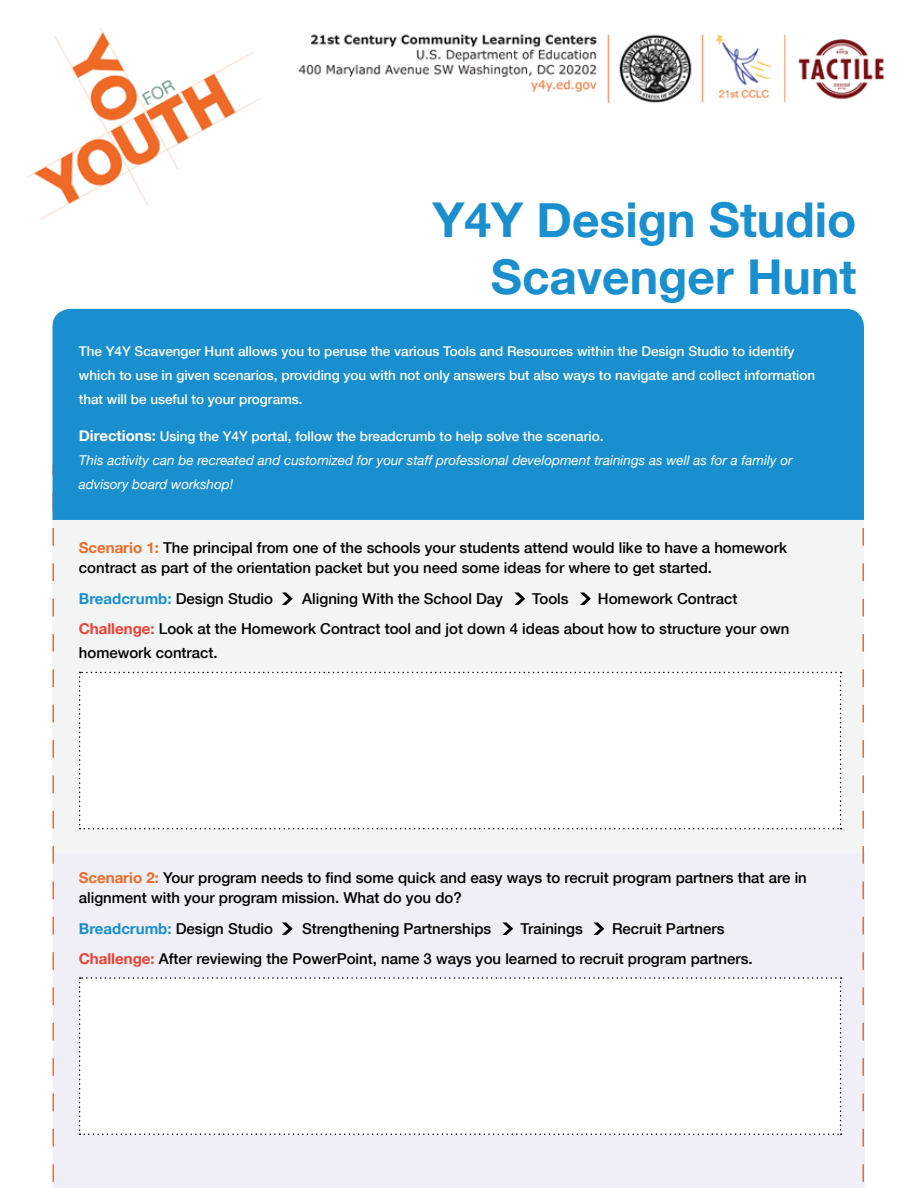
<style>
.page{position:relative;width:918px;height:1188px;background:#fff}
.page>*{position:absolute;margin:0;border:0;box-sizing:border-box;transform-origin:0 0}
.t1{font:700 48px/57.6px "Helvetica Neue";color:#1a8fcf;text-align:right}
.t2{font:500 15px/19.5px "Helvetica Neue";color:#000}
.t3{font:500 13.5px/24px "Helvetica Neue";color:#fff}
.t4{font:italic 13.5px/24px "Helvetica Neue";color:#fff}
.s1{font-weight:700;font-style:normal;font-size:15px}
.s2{font-weight:500;font-style:normal}
.s3{font-weight:700;color:#ed6b26}
.s4{font-weight:700;color:#1a8fcf}
.s5{font-weight:700;color:#ef4130}
</style>
<div class="page">
<img style="left:27px;top:27px;width:857px;height:193px">
<div style="left:52px;top:520px;width:813px;height:668px;background:#f0eef4"></div>
<div style="left:52px;top:309px;width:812px;height:211px;background:#1a8fcf"></div>
<svg style="left:282px;top:593px;width:11px;height:12px"></svg>
<svg style="left:514px;top:593px;width:11px;height:12px"></svg>
<svg style="left:580px;top:593px;width:11px;height:12px"></svg>
<svg style="left:79px;top:672px;width:763px;height:157px"></svg>
<svg style="left:282px;top:923px;width:11px;height:12px"></svg>
<svg style="left:502px;top:923px;width:11px;height:12px"></svg>
<svg style="left:593px;top:923px;width:11px;height:12px"></svg>
<svg style="left:79px;top:977px;width:763px;height:158px"></svg>
<h1 class="t1" style="left:432px;top:190px;width:426px">Y4Y Design Studio<br>Scavenger Hunt</h1>
<p class="t3" style="left:79px;top:339px;width:738px">The Y4Y Scavenger Hunt allows you to peruse the various Tools and Resources within the Design Studio to identify which to use in given scenarios, providing you with not only answers but also ways to navigate and collect information that will be useful to your programs.</p>
<p class="t4" style="left:79px;top:424px;width:715px"><span class="s1">Directions:</span> <span class="s2">Using the Y4Y portal, follow the breadcrumb to help solve the scenario.<br></span>This activity can be recreated and customized for your staff professional development trainings as well as for a family or advisory board workshop!</p>
<p class="t2" style="left:79px;top:538px;width:710px"><span class="s3">Scenario 1:</span> The principal from one of the schools your students attend would like to have a homework contract as part of the orientation packet but you need some ideas for where to get started.</p>
<p class="t2" style="left:79px;top:588px;width:196px"><span class="s4">Breadcrumb:</span> Design Studio</p>
<p class="t2" style="left:302px;top:588px;width:202px">Aligning With the School Day</p>
<p class="t2" style="left:532px;top:588px;width:38px">Tools</p>
<p class="t2" style="left:79px;top:583px;width:712px;line-height:30.8px;text-indent:519px">Homework Contract<br><span class="s5">Challenge:</span> Look at the Homework Contract tool and jot down 4 ideas about how to structure your own</p>
<p class="t2" style="left:79px;top:643px;width:140px">homework contract.</p>
<p class="t2" style="left:79px;top:868px;width:730px"><span class="s3">Scenario 2:</span> Your program needs to find some quick and easy ways to recruit program partners that are in alignment with your program mission. What do you do?</p>
<p class="t2" style="left:79px;top:918px;width:196px"><span class="s4">Breadcrumb:</span> Design Studio</p>
<p class="t2" style="left:302px;top:918px;width:191px">Strengthening Partnerships</p>
<p class="t2" style="left:521px;top:918px;width:64px">Trainings</p>
<p class="t2" style="left:79px;top:913px;width:675px;line-height:30.8px;text-indent:533px">Recruit Partners<br><span class="s5">Challenge:</span> After reviewing the PowerPoint, name 3 ways you learned to recruit program partners.</p>
</div>
